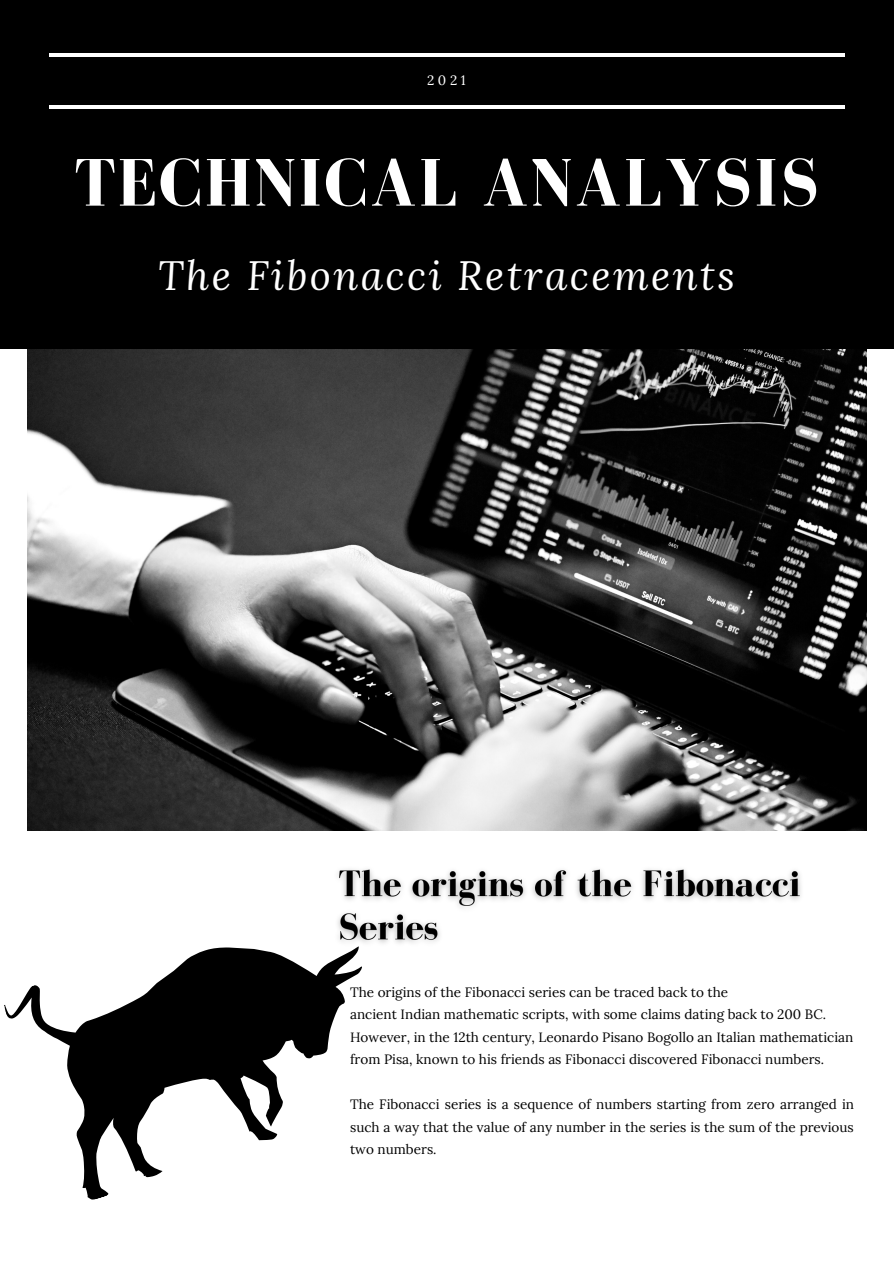
<style>
.page{position:relative;width:894px;height:1264px;background:#fff}
.page>*{position:absolute;margin:0;border:0;box-sizing:border-box;transform-origin:0 0}
.t1{font:700 69px "Bodoni FLF";letter-spacing:.03em;color:#fff}
.t2{font:italic 40.5px "Lora";letter-spacing:.06em;color:#fff}
.t3{font:13.5px/22.5px "Lora";color:#000;text-align:justify}
.t4{font:13.5px "Lora";color:#fff}
</style>
<div class="page">
<img style="left:28px;top:349px;width:838px;height:481px">
<div style="left:0;top:0;width:893px;height:349px;background:#000"></div>
<hr style="left:49px;top:105px;width:795px;height:4px;background:#fff">
<hr style="left:49px;top:53px;width:795px;height:4px;background:#fff">
<svg style="left:4px;top:947px;width:358px;height:253px"></svg>
<img style="left:329px;top:869px;width:472px;height:89px">
<p class="t4" style="left:427px;top:72px;width:40px">2021</p>
<p class="t1" style="left:74px;top:145px;width:746px">TECHNICAL ANALYSIS</p>
<p class="t2" style="left:158px;top:248px;width:578px">The Fibonacci Retracements</p>
<p class="t3" style="left:350px;top:980px;width:379px">The origins of the Fibonacci series can be traced back to the</p>
<p class="t3" style="left:350px;top:1003px;width:477px">ancient Indian mathematic scripts, with some claims dating back to 200 BC.</p>
<p class="t3" style="left:350px;top:1025px;width:504px">However, in the 12th century, Leonardo Pisano Bogollo an Italian mathematician</p>
<p class="t3" style="left:350px;top:1048px;width:475px">from Pisa, known to his friends as Fibonacci discovered Fibonacci numbers.</p>
<p class="t3" style="left:350px;top:1093px;width:505px">The Fibonacci series is a sequence of numbers starting from zero arranged in such a way that the value of any number in the series is the sum of the previous two numbers.</p>
</div>
